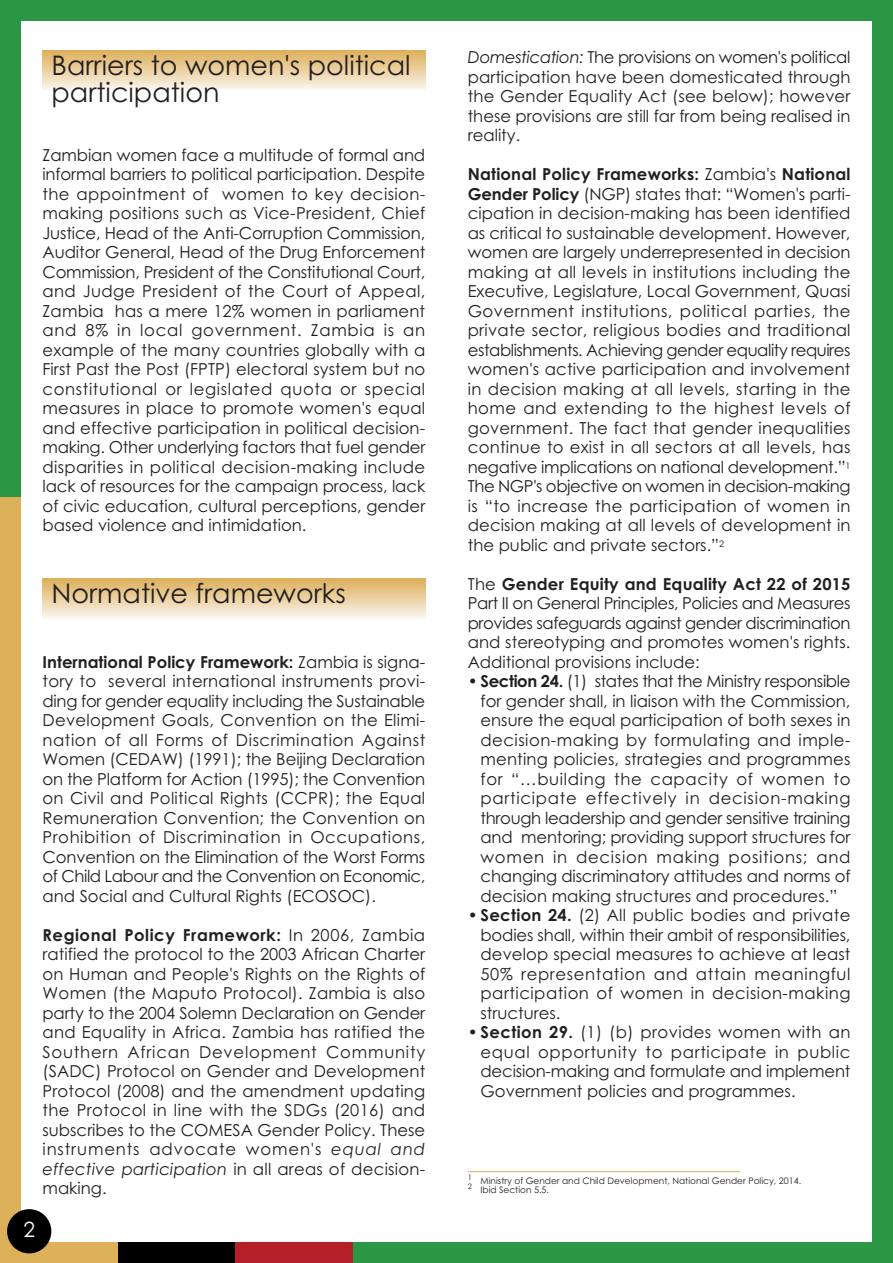
<style>
.page{position:relative;width:893px;height:1263px;background:#2a9747}
.page>*{position:absolute;margin:0;border:0;box-sizing:border-box;transform-origin:0 0}
.t1{font:27px/27px "Century Gothic";color:#231f20}
.t2{font:21px "Century Gothic";color:#fff}
.t3{font:16.5px/19.5px "Century Gothic";color:#231f20;text-align:justify}
.t4{font:9px "Century Gothic";color:#231f20}
.t5{font:7.5px "Century Gothic";color:#231f20}
.s1{font-weight:700}
.s2{font-style:italic}
</style>
<div class="page">
<div style="left:0;top:497px;width:118px;height:766px;background:#ddb05a"></div>
<div style="left:118px;top:497px;width:118px;height:766px;background:#000"></div>
<div style="left:236px;top:497px;width:117px;height:766px;background:#b51f2a"></div>
<div style="left:21px;top:21px;width:851px;height:1221px;background:#fff"></div>
<hr style="left:468px;top:1171px;width:272px;height:1px;background:#ddb05a">
<div style="left:7px;top:1209px;width:44px;height:44px;background:#000;border-radius:50%"></div>
<div style="left:43px;top:50px;width:382px;height:41px;background:linear-gradient(to bottom,#ddae59,#fbf7f0)"></div>
<div style="left:43px;top:578px;width:382px;height:41px;background:linear-gradient(to bottom,#ddae58,#fbf7f0)"></div>
<h1 class="t1" style="left:52px;top:55px;width:361px">Barriers to women's political participation</h1>
<p class="t3" style="left:43px;top:147px;width:384px">Zambian women face a multitude of formal and informal barriers to political participation. Despite the appointment of women to key decision&shy;making positions such as Vice-President, Chief Justice, Head of the Anti-Corruption Commission, Auditor General, Head of the Drug Enforcement Commission, President of the Constitutional Court, and Judge President of the Court of Appeal, Zambia has a mere 12% women in parliament and 8% in local government. Zambia is an example of the many countries globally with a First Past the Post (FPTP) electoral system but no constitutional or legislated quota or special measures in place to promote women's equal and effective participation in political decision&shy;making. Other underlying factors that fuel gender disparities in political decision-making include lack of resources for the campaign process, lack of civic education, cultural perceptions, gender based violence and intimidation.</p>
<h1 class="t1" style="left:52px;top:583px;width:296px">Normative frameworks</h1>
<p class="t3" style="left:43px;top:654px;width:384px"><span class="s1">International Policy Framework:</span> Zambia is signa&shy;tory to several international instruments provi&shy;ding for gender equality including the Sustainable Development Goals, Convention on the Elimi&shy;nation of all Forms of Discrimination Against Women (CEDAW) (1991); the Beijing Declaration on the Platform for Action (1995); the Convention on Civil and Political Rights (CCPR); the Equal Remuneration Convention; the Convention on Prohibition of Discrimination in Occupations, Convention on the Elimination of the Worst Forms of Child Labour and the Convention on Economic, and Social and Cultural Rights (ECOSOC).</p>
<p class="t3" style="left:43px;top:927px;width:384px"><span class="s1">Regional Policy Framework:</span> In 2006, Zambia ratified the protocol to the 2003 African Charter on Human and People's Rights on the Rights of Women (the Maputo Protocol). Zambia is also party to the 2004 Solemn Declaration on Gender and Equality in Africa. Zambia has ratified the Southern African Development Community (SADC) Protocol on Gender and Development Protocol (2008) and the amendment updating the Protocol in line with the SDGs (2016) and subscribes to the COMESA Gender Policy. These instruments advocate women's <span class="s2">equal and effective participation</span> in all areas of decision&shy;making.</p>
<p class="t2" style="left:23px;top:1221px;width:13px">2</p>
<p class="t3" style="left:468px;top:49px;width:384px"><span class="s2">Domestication:</span> The provisions on women's political participation have been domesticated through the Gender Equality Act (see below); however these provisions are still far from being realised in reality.</p>
<p class="t3" style="left:468px;top:166px;width:384px"><span class="s1">National Policy Frameworks:</span> Zambia's <span class="s1">National Gender Policy</span> (NGP) states that: “Women's parti&shy;cipation in decision-making has been identified as critical to sustainable development. However, women are largely underrepresented in decision making at all levels in institutions including the Executive, Legislature, Local Government, Quasi Government institutions, political parties, the private sector, religious bodies and traditional establishments. Achieving gender equality requires women's active participation and involvement in decision making at all levels, starting in the home and extending to the highest levels of government. The fact that gender inequalities continue to exist in all sectors at all levels, has negative implications on national development.”<sup>1<br></sup>The NGP's objective on women in decision-making is “to increase the participation of women in decision making at all levels of development in the public and private sectors.”<sup>2</sup></p>
<p class="t3" style="left:468px;top:576px;width:384px">The <span class="s1">Gender Equity and Equality Act 22 of 2015<br></span>Part II on General Principles, Policies and Measures provides safeguards against gender discrimination and stereotyping and promotes women's rights.<br>Additional provisions include:</p>
<p class="t3" style="left:480px;top:673px;width:372px;text-indent:-13px">• <span class="s1">Section 24.</span> (1) states that the Ministry responsible for gender shall, in liaison with the Commission, ensure the equal participation of both sexes in decision-making by formulating and imple&shy;menting policies, strategies and programmes for “…building the capacity of women to participate effectively in decision-making through leadership and gender sensitive training and mentoring; providing support structures for women in decision making positions; and changing discriminatory attitudes and norms of decision making structures and procedures.”</p>
<p class="t3" style="left:480px;top:907px;width:371px;text-indent:-13px">• <span class="s1">Section 24.</span> (2) All public bodies and private bodies shall, within their ambit of responsibilities, develop special measures to achieve at least 50% representation and attain meaningful participation of women in decision-making structures.</p>
<p class="t3" style="left:480px;top:1024px;width:371px;text-indent:-13px">• <span class="s1">Section 29.</span> (1) (b) provides women with an equal opportunity to participate in public decision-making and formulate and implement Government policies and programmes.</p>
<p class="t5" style="left:468px;top:1174px;width:6px">1</p>
<p class="t5" style="left:468px;top:1183px;width:6px">2</p>
<p class="t4" style="left:480px;top:1177px;width:322px">Ministry of Gender and Child Development, National Gender Policy, 2014.</p>
<p class="t4" style="left:480px;top:1186px;width:70px">Ibid Section 5.5.</p>
</div>
